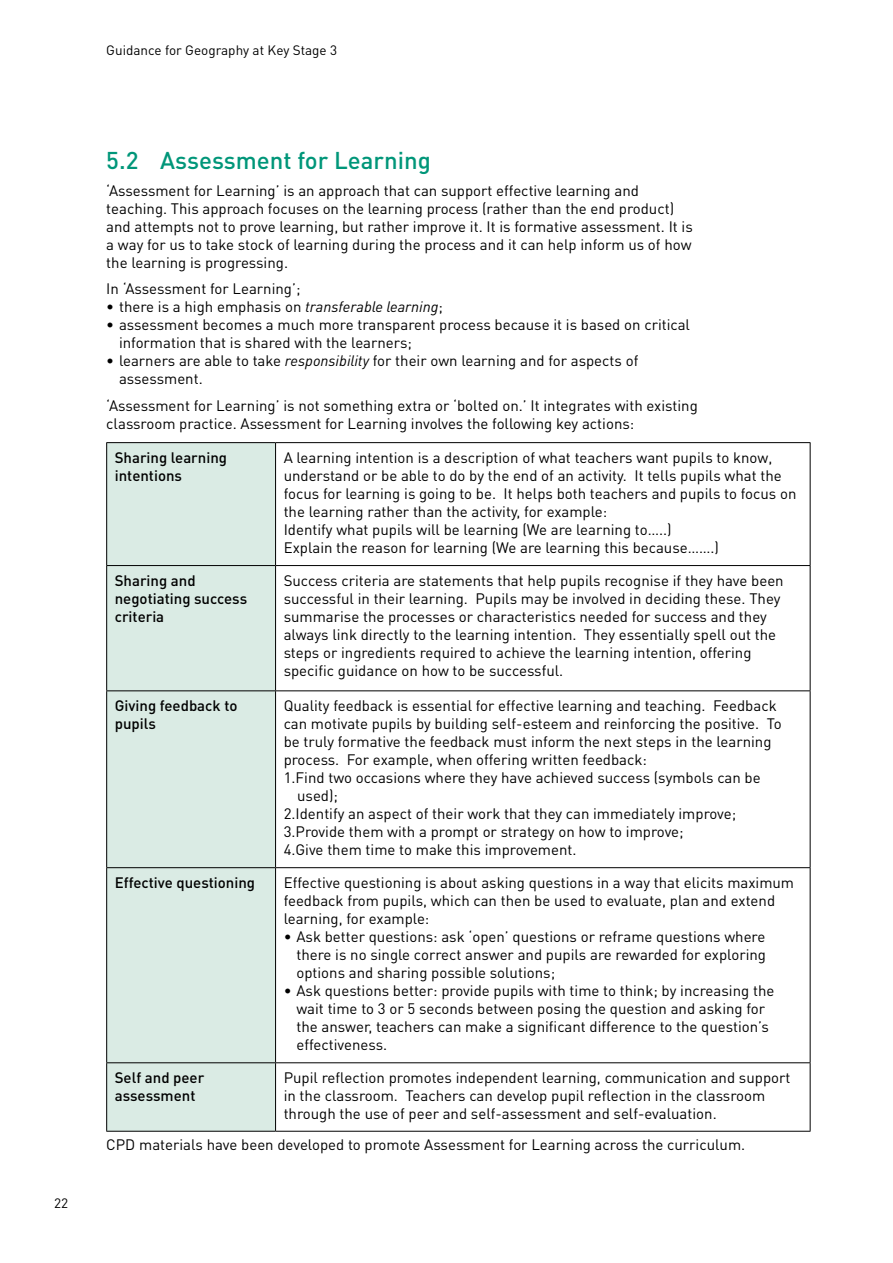
<style>
.page{position:relative;width:893px;height:1263px;background:#fff}
.page>*{position:absolute;margin:0;border:0;box-sizing:border-box;transform-origin:0 0}
.t1{font:500 24px "DIN Pro";color:#009679}
.t2{font:15px/18px "DIN Pro";color:#000}
.t3{font:500 15px/18px "DIN Pro";color:#000}
.t4{font:13.5px "DIN Pro";color:#000}
.s1{font-style:italic}
</style>
<div class="page">
<svg style="left:107px;top:443px;width:168px;height:688px;background:#d2e3dc"></svg>
<hr style="left:106px;top:442px;width:170px;height:1px;background:#000">
<hr style="left:106px;top:443px;width:1px;height:122px;background:#000">
<hr style="left:276px;top:442px;width:534px;height:1px;background:#000">
<hr style="left:275px;top:443px;width:1px;height:122px;background:#000">
<hr style="left:810px;top:443px;width:1px;height:122px;background:#000">
<hr style="left:106px;top:565px;width:170px;height:1px;background:#000">
<hr style="left:106px;top:566px;width:1px;height:124px;background:#000">
<hr style="left:276px;top:565px;width:534px;height:1px;background:#000">
<hr style="left:275px;top:566px;width:1px;height:124px;background:#000">
<hr style="left:810px;top:566px;width:1px;height:124px;background:#000">
<hr style="left:106px;top:690px;width:170px;height:1px;background:#000">
<hr style="left:106px;top:691px;width:1px;height:176px;background:#000">
<hr style="left:276px;top:690px;width:534px;height:1px;background:#000">
<hr style="left:275px;top:691px;width:1px;height:176px;background:#000">
<hr style="left:810px;top:691px;width:1px;height:176px;background:#000">
<hr style="left:106px;top:867px;width:170px;height:1px;background:#000">
<hr style="left:106px;top:868px;width:1px;height:194px;background:#000">
<hr style="left:276px;top:867px;width:534px;height:1px;background:#000">
<hr style="left:275px;top:868px;width:1px;height:194px;background:#000">
<hr style="left:810px;top:868px;width:1px;height:194px;background:#000">
<hr style="left:106px;top:1062px;width:170px;height:1px;background:#000">
<hr style="left:106px;top:1063px;width:1px;height:68px;background:#000">
<hr style="left:276px;top:1062px;width:534px;height:1px;background:#000">
<hr style="left:275px;top:1063px;width:1px;height:68px;background:#000">
<hr style="left:810px;top:1063px;width:1px;height:68px;background:#000">
<hr style="left:106px;top:1131px;width:170px;height:1px;background:#000">
<hr style="left:276px;top:1131px;width:534px;height:1px;background:#000">
<p class="t4" style="left:54px;top:1194px;width:16px">22</p>
<p class="t4" style="left:106px;top:41px;width:232px">Guidance for Geography at Key Stage 3</p>
<h1 class="t1" style="left:106px;top:144px;width:326px">5.2 Assessment for Learning</h1>
<p class="t2" style="left:106px;top:181px;width:588px">‘Assessment for Learning’ is an approach that can support effective learning and teaching. This approach focuses on the learning process (rather than the end product) and attempts not to prove learning, but rather improve it. It is formative assessment. It is a way for us to take stock of learning during the process and it can help inform us of how the learning is progressing.</p>
<p class="t2" style="left:106px;top:279px;width:196px">In ‘Assessment for Learning’;</p>
<p class="t2" style="left:106px;top:297px;width:338px">• there is a high emphasis on <span class="s1">transferable learning</span>;</p>
<p class="t2" style="left:119px;top:315px;width:572px;text-indent:-13px">• assessment becomes a much more transparent process because it is based on critical information that is shared with the learners;</p>
<p class="t2" style="left:119px;top:351px;width:521px;text-indent:-13px">• learners are able to take <span class="s1">responsibility</span> for their own learning and for aspects of assessment.</p>
<p class="t2" style="left:106px;top:396px;width:593px">‘Assessment for Learning’ is not something extra or ‘bolted on.’ It integrates with existing classroom practice. Assessment for Learning involves the following key actions:</p>
<p class="t3" style="left:115px;top:448px;width:114px">Sharing learning intentions</p>
<p class="t2" style="left:284px;top:448px;width:514px">A learning intention is a description of what teachers want pupils to know, understand or be able to do by the end of an activity. It tells pupils what the focus for learning is going to be. It helps both teachers and pupils to focus on the learning rather than the activity, for example:<br>Identify what pupils will be learning (We are learning to…..)<br>Explain the reason for learning (We are learning this because…….)</p>
<p class="t3" style="left:115px;top:570px;width:134px">Sharing and negotiating success criteria</p>
<p class="t2" style="left:284px;top:570px;width:502px">Success criteria are statements that help pupils recognise if they have been successful in their learning. Pupils may be involved in deciding these. They summarise the processes or characteristics needed for success and they always link directly to the learning intention. They essentially spell out the steps or ingredients required to achieve the learning intention, offering specific guidance on how to be successful.</p>
<p class="t3" style="left:115px;top:696px;width:124px">Giving feedback to pupils</p>
<p class="t2" style="left:284px;top:696px;width:495px">Quality feedback is essential for effective learning and teaching. Feedback</p>
<p class="t2" style="left:284px;top:714px;width:500px">can motivate pupils by building self-esteem and reinforcing the positive. To</p>
<p class="t2" style="left:284px;top:732px;width:489px">be truly formative the feedback must inform the next steps in the learning</p>
<p class="t2" style="left:284px;top:750px;width:365px">process. For example, when offering written feedback:</p>
<p class="t2" style="left:284px;top:768px;width:479px">1.Find two occasions where they have achieved success (symbols can be</p>
<p class="t2" style="left:297px;top:786px;width:42px">used);</p>
<p class="t2" style="left:284px;top:804px;width:454px">2.Identify an aspect of their work that they can immediately improve;</p>
<p class="t2" style="left:284px;top:822px;width:402px">3.Provide them with a prompt or strategy on how to improve;</p>
<p class="t2" style="left:284px;top:840px;width:294px">4.Give them time to make this improvement.</p>
<p class="t3" style="left:115px;top:873px;width:142px">Effective questioning</p>
<p class="t2" style="left:284px;top:873px;width:512px">Effective questioning is about asking questions in a way that elicits maximum feedback from pupils, which can then be used to evaluate, plan and extend learning, for example:</p>
<p class="t2" style="left:296px;top:927px;width:471px;text-align:justify;text-indent:-13px">• Ask better questions: ask ‘open’ questions or reframe questions where there is no single correct answer and pupils are rewarded for exploring options and sharing possible solutions;</p>
<p class="t2" style="left:296px;top:981px;width:479px;text-indent:-13px">• Ask questions better: provide pupils with time to think; by increasing the wait time to 3 or 5 seconds between posing the question and asking for the answer, teachers can make a significant difference to the question’s effectiveness.</p>
<p class="t3" style="left:115px;top:1068px;width:91px">Self and peer assessment</p>
<p class="t2" style="left:284px;top:1068px;width:508px">Pupil reflection promotes independent learning, communication and support in the classroom. Teachers can develop pupil reflection in the classroom through the use of peer and self-assessment and self-evaluation.</p>
<p class="t2" style="left:106px;top:1135px;width:640px">CPD materials have been developed to promote Assessment for Learning across the curriculum.</p>
</div>
